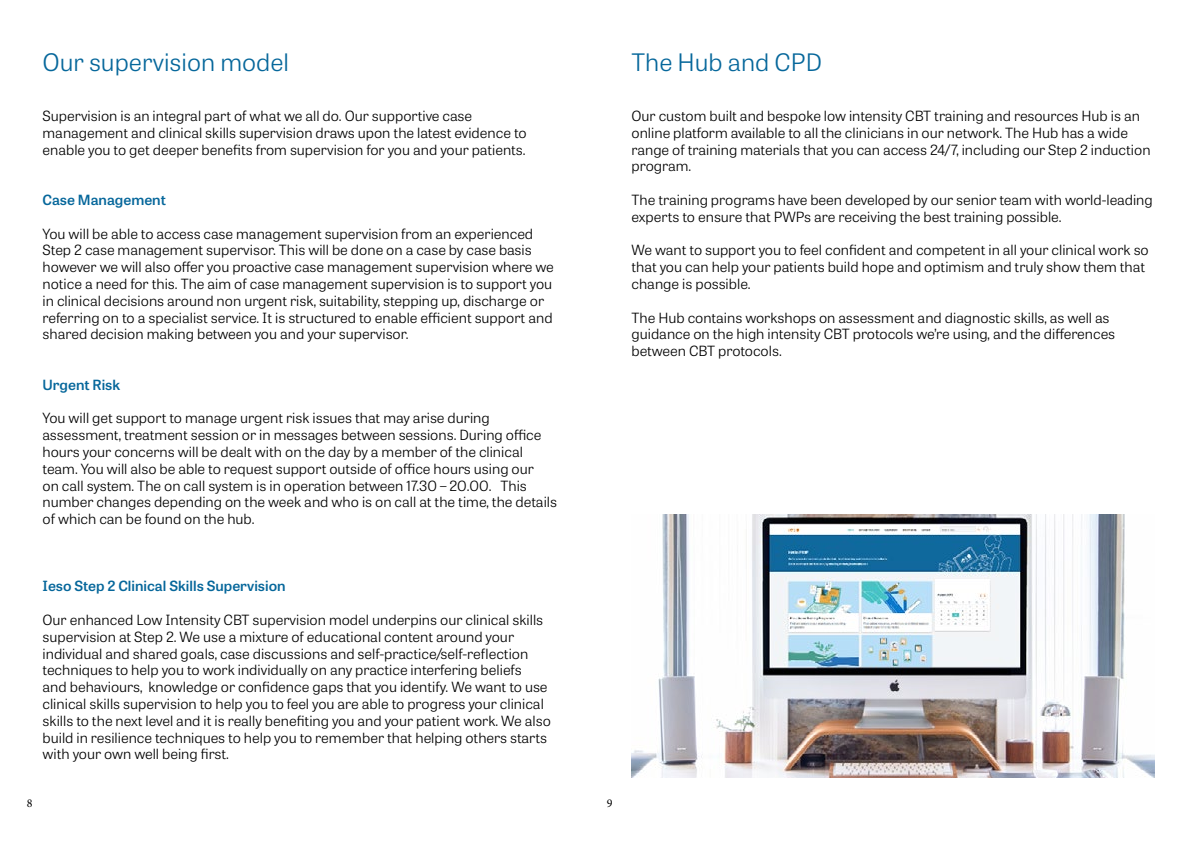
<style>
.page{position:relative;width:1191px;height:842px;background:#fff}
.page>*{position:absolute;margin:0;border:0;box-sizing:border-box;transform-origin:0 0}
.t1{font:300 24px "Tablet Gothic Wide";color:#06679b}
.t2{font:300 14px/16.8px "Tablet Gothic Wide";color:#000}
.t3{font:600 14px "Tablet Gothic Wide";color:#06679b}
.t4{font:12px "Minion Pro";color:#000}
</style>
<div class="page">
<img style="left:631px;top:514px;width:524px;height:264px">
<h1 class="t1" style="left:43px;top:45px;width:248px">Our supervision model</h1>
<p class="t2" style="left:43px;top:107px;width:485px">Supervision is an integral part of what we all do. Our supportive case management and clinical skills supervision draws upon the latest evidence to enable you to get deeper benefits from supervision for you and your patients.</p>
<p class="t3" style="left:43px;top:190px;width:125px">Case Management</p>
<p class="t2" style="left:43px;top:224px;width:513px">You will be able to access case management supervision from an experienced Step 2 case management supervisor. This will be done on a case by case basis however we will also offer you proactive case management supervision where we notice a need for this. The aim of case management supervision is to support you in clinical decisions around non urgent risk, suitability, stepping up, discharge or referring on to a specialist service. It is structured to enable efficient support and shared decision making between you and your supervisor.</p>
<p class="t3" style="left:43px;top:375px;width:79px">Urgent Risk</p>
<p class="t2" style="left:43px;top:409px;width:516px">You will get support to manage urgent risk issues that may arise during assessment, treatment session or in messages between sessions. During office hours your concerns will be dealt with on the day by a member of the clinical team. You will also be able to request support outside of office hours using our<br>on call system. The on call system is in operation between 17.30 – 20.00. This number changes depending on the week and who is on call at the time, the details of which can be found on the hub.</p>
<h1 class="t1" style="left:631px;top:45px;width:192px">The Hub and CPD</h1>
<p class="t2" style="left:631px;top:107px;width:520px">Our custom built and bespoke low intensity CBT training and resources Hub is an online platform available to all the clinicians in our network. The Hub has a wide range of training materials that you can access 24/7, including our Step 2 induction program.</p>
<p class="t2" style="left:631px;top:191px;width:523px">The training programs have been developed by our senior team with world-leading experts to ensure that PWPs are receiving the best training possible.</p>
<p class="t2" style="left:631px;top:241px;width:519px">We want to support you to feel confident and competent in all your clinical work so that you can help your patients build hope and optimism and truly show them that change is possible.</p>
<p class="t2" style="left:631px;top:308px;width:485px">The Hub contains workshops on assessment and diagnostic skills, as well as guidance on the high intensity CBT protocols we’re using, and the differences between CBT protocols.</p>
<p class="t3" style="left:43px;top:576px;width:245px">Ieso Step 2 Clinical Skills Supervision</p>
<p class="t2" style="left:43px;top:611px;width:510px">Our enhanced Low Intensity CBT supervision model underpins our clinical skills supervision at Step 2. We use a mixture of educational content around your individual and shared goals, case discussions and self-practice/self-reflection techniques to help you to work individually on any practice interfering beliefs<br>and behaviours, knowledge or confidence gaps that you identify. We want to use clinical skills supervision to help you to feel you are able to progress your clinical skills to the next level and it is really benefiting you and your patient work. We also build in resilience techniques to help you to remember that helping others starts with your own well being first.</p>
<p class="t4" style="left:27px;top:795px;width:7px">8</p>
<p class="t4" style="left:607px;top:795px;width:7px">9</p>
</div>
